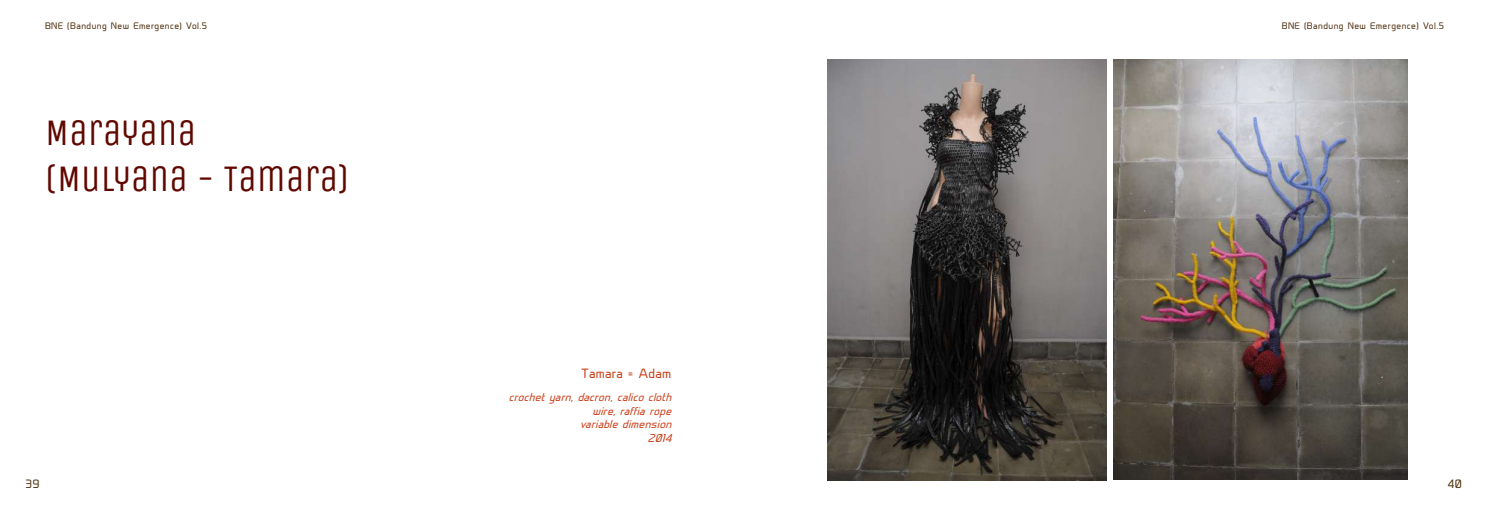
<style>
.page{position:relative;width:1489px;height:525px;background:#fff}
.page>*{position:absolute;margin:0;border:0;box-sizing:border-box;transform-origin:0 0}
.t1{font:37.5px/45px "Unica One";color:#600800}
.t2{font:12.5px "Prime";letter-spacing:.025em;color:#cc401b}
.t3{font:11.25px "Prime";color:#533516}
.t4{font:italic 10.62px/13.8px "Prime";color:#cc401b;text-align:right}
.t5{font:8.75px "Prime";letter-spacing:.05em;color:#533516}
</style>
<div class="page">
<img style="left:827px;top:60px;width:279px;height:420px">
<img style="left:1113px;top:60px;width:294px;height:419px">
<p class="t5" style="left:45px;top:20px;width:164px">BNE (Bandung New Emergence) Vol.5</p>
<h1 class="t1" style="left:45px;top:111px;width:307px">MARAYANA<br>(MULYANA - TAMARA)</h1>
<p class="t3" style="left:26px;top:477px;width:16px">39</p>
<p class="t2" style="left:581px;top:366px;width:91px">Tamara = Adam</p>
<p class="t4" style="left:509px;top:390px;width:167px">crochet yarn, dacron, calico cloth wire, raffia rope<br>variable dimension<br>2014</p>
<p class="t5" style="left:1281px;top:20px;width:164px">BNE (Bandung New Emergence) Vol.5</p>
<p class="t3" style="left:1447px;top:477px;width:16px">40</p>
</div>
